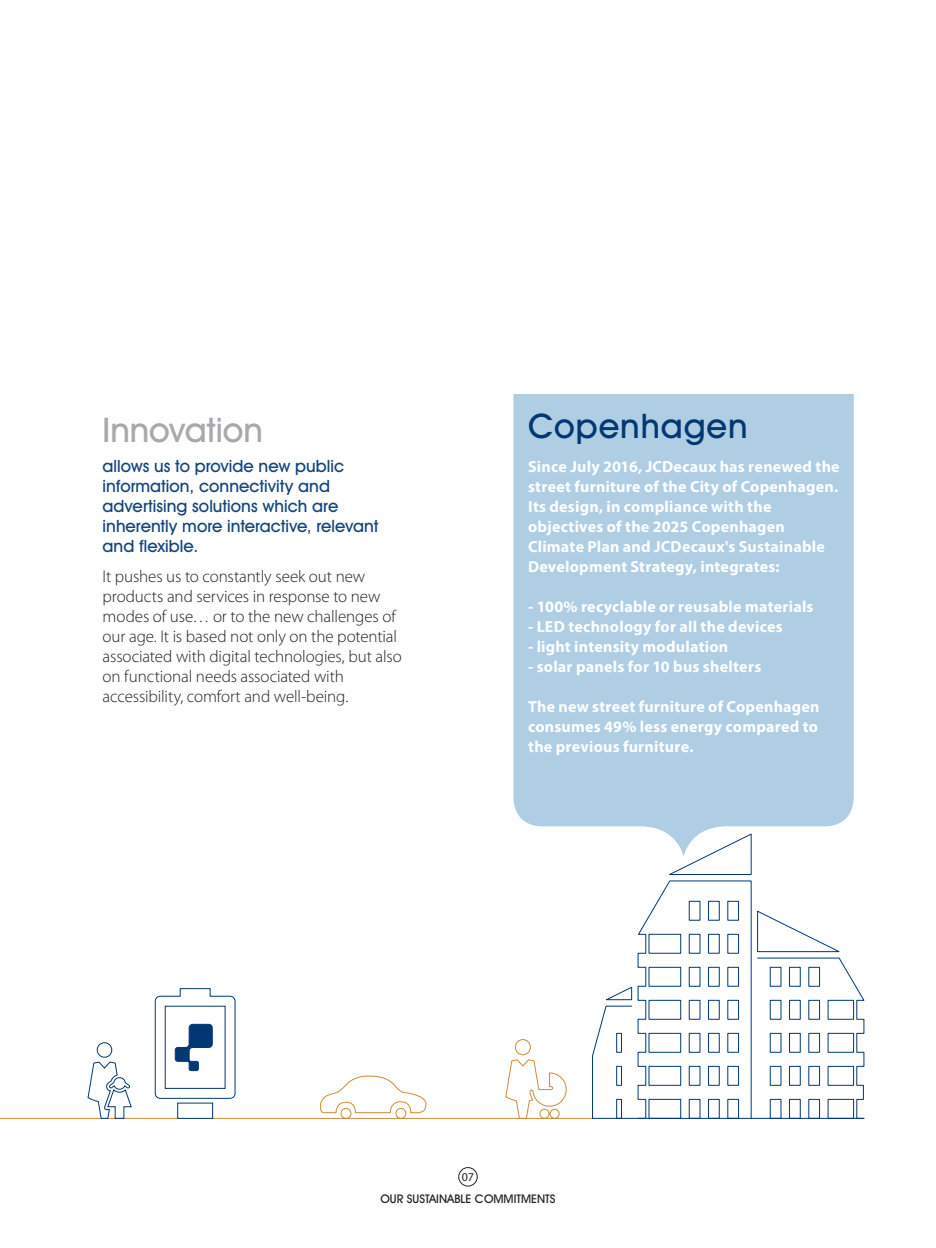
<style>
.page{position:relative;width:936px;height:1248px;background:#fff}
.page>*{position:absolute;margin:0;border:0;box-sizing:border-box;transform-origin:0 0}
.t1{font:500 34px "Avant Garde IT Cby BT";letter-spacing:-.005em;color:#a8a9ad}
.t2{font:500 34px "Avant Garde IT Cby BT";letter-spacing:.025em;color:#013874}
.t3{font:300 17px/20px "Myriad Pro";letter-spacing:-.005em;color:#231f20}
.t4{font:500 17px/20px "Avant Garde IT Cby BT";color:#12447d}
.t5{font:700 16px/20px "Myriad Pro";letter-spacing:.015em;color:#fff}
.t6{font:500 12px "Avant Garde IT Cby BT";color:#231f20}
.t7{font:12px "Myriad Pro";color:#231f20}
</style>
<div class="page">
<div style="left:458px;top:1166px;width:19px;height:20px;border:1px solid #231f20;border-radius:50%"></div>
<svg style="left:319px;top:1075px;width:111px;height:44px"></svg>
<svg style="left:504px;top:1039px;width:63px;height:80px"></svg>
<hr style="left:0;top:1117px;width:593px;height:1px;background:#ce8a3c">
<svg style="left:87px;top:1042px;width:45px;height:77px"></svg>
<svg style="left:154px;top:988px;width:82px;height:131px"></svg>
<svg style="left:591px;top:856px;width:274px;height:263px"></svg>
<div style="left:513px;top:394px;width:340px;height:462px;background:#afcde3"></div>
<h1 class="t1" style="left:103px;top:409px;width:162px">Innovation</h1>
<p class="t4" style="left:103px;top:456px;width:277px">allows us to provide new public information, connectivity and advertising solutions which are inherently more interactive, relevant and flexible.</p>
<p class="t3" style="left:103px;top:566px;width:301px">It pushes us to constantly seek out new products and services in response to new modes of use… or to the new challenges of our age. It is based not only on the potential associated with digital technologies, but also on functional needs associated with accessibility, comfort and well-being.</p>
<h1 class="t2" style="left:528px;top:405px;width:221px">Copenhagen</h1>
<p class="t5" style="left:528px;top:456px;width:313px">Since July 2016, JCDecaux has renewed the street furniture of the City of Copenhagen.<br>Its design, in compliance with the objectives of the 2025 Copenhagen Climate Plan and JCDecaux's Sustainable Development Strategy, integrates:</p>
<p class="t5" style="left:528px;top:596px;width:287px">- 100% recyclable or reusable materials</p>
<p class="t5" style="left:528px;top:616px;width:256px">- LED technology for all the devices</p>
<p class="t5" style="left:528px;top:636px;width:202px">- light intensity modulation</p>
<p class="t5" style="left:528px;top:656px;width:235px">- solar panels for 10 bus shelters</p>
<p class="t5" style="left:528px;top:696px;width:293px;text-align:justify">The new street furniture of Copenhagen consumes 49% less energy compared to the previous furniture.</p>
<p class="t7" style="left:462px;top:1169px;width:14px">07</p>
<p class="t6" style="left:380px;top:1191px;width:176px">OUR SUSTAINABLE COMMITMENTS</p>
</div>
